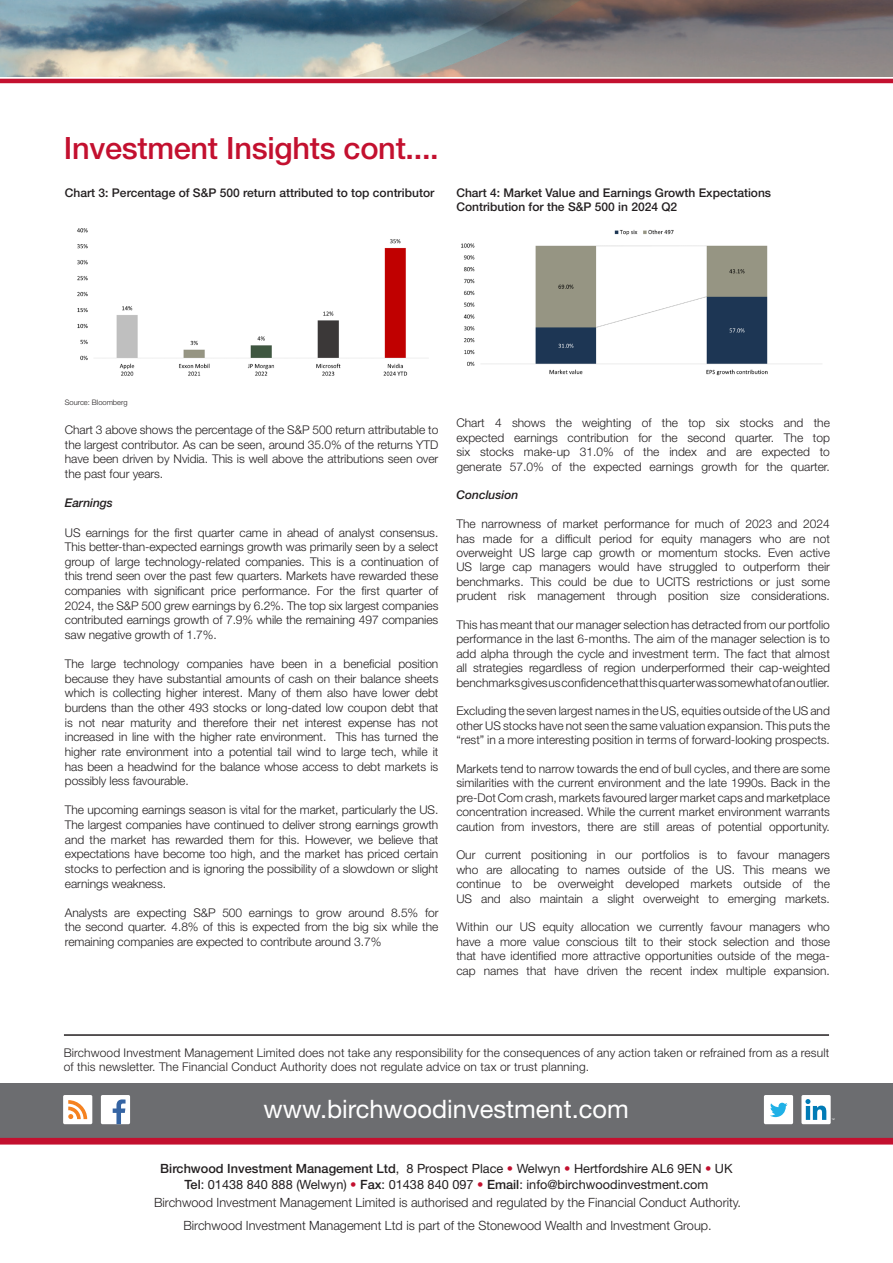
<style>
.page{position:relative;width:893px;height:1263px;background:#fff}
.page>*{position:absolute;margin:0;border:0;box-sizing:border-box;transform-origin:0 0}
.t1{font:500 30.75px "Helvetica Neue LT Std";letter-spacing:-.01em;color:#c3102f}
.t2{font:25.5px "Helvetica Neue LT Std";color:#fff}
.t3{font:300 12.75px "Helvetica Neue LT Std";color:#231f20}
.t4{font:12.75px "Helvetica Neue LT Std";color:#231f20}
.t5{font:300 12px/14.4px "Helvetica Neue LT Std";color:#231f20;text-align:justify}
.t6{font:500 12px/14.4px "Helvetica Neue LT Std";color:#231f20}
.t7{font:italic 500 12px "Helvetica Neue LT Std";color:#231f20}
.t8{font:300 7.5px "Helvetica Neue LT Std";color:#231f20}
.s1{font-weight:500}
.s2{color:#c3102f}
</style>
<div class="page">
<div style="left:0;top:1083px;width:893px;height:55px;background:#6c6d70"></div>
<div style="left:0;top:1138px;width:893px;height:6px;background:#c3102f"></div>
<div style="left:801px;top:1095px;width:30px;height:29px;background:#fff;border-radius:2px"></div>
<svg style="left:805px;top:1099px;width:21px;height:21px"></svg>
<div style="left:764px;top:1095px;width:29px;height:29px;background:#fff;border-radius:2px"></div>
<svg style="left:770px;top:1103px;width:18px;height:14px"></svg>
<div style="left:101px;top:1095px;width:29px;height:29px;background:#fff;border-radius:2px"></div>
<svg style="left:113px;top:1099px;width:13px;height:25px"></svg>
<div style="left:63px;top:1095px;width:29px;height:29px;background:#fff;border-radius:2px"></div>
<svg style="left:68px;top:1100px;width:19px;height:19px"></svg>
<hr style="left:0;top:79px;width:893px;height:4px;background:#c3102f">
<img style="left:0;top:0;width:893px;height:76px">
<hr style="left:64px;top:1034px;width:765px;height:2px;background:#231f20">
<img style="left:77px;top:228px;width:331px;height:148px">
<img style="left:461px;top:229px;width:361px;height:147px">
<p class="t1" style="left:64px;top:130px;width:377px">Investment Insights cont....</p>
<p class="t6" style="left:65px;top:185px;width:371px">Chart 3: Percentage of S&amp;P 500 return attributed to top contributor</p>
<p class="t6" style="left:456px;top:185px;width:316px">Chart 4: Market Value and Earnings Growth Expectations<br>Contribution for the S&amp;P 500 in 2024 Q2</p>
<p class="t8" style="left:65px;top:398px;width:64px">Source: Bloomberg</p>
<p class="t5" style="left:65px;top:422px;width:375px">Chart 3 above shows the percentage of the S&amp;P 500 return attributable to the largest contributor. As can be seen, around 35.0% of the returns YTD have been driven by Nvidia. This is well above the attributions seen over the past four years.</p>
<p class="t7" style="left:65px;top:496px;width:50px">Earnings</p>
<p class="t5" style="left:65px;top:525px;width:375px">US earnings for the first quarter came in ahead of analyst consensus.<br>This better-than-expected earnings growth was primarily seen by a select group of large technology-related companies. This is a continuation of this trend seen over the past few quarters. Markets have rewarded these companies with significant price performance. For the first quarter of 2024, the S&amp;P 500 grew earnings by 6.2%. The top six largest companies contributed earnings growth of 7.9% while the remaining 497 companies saw negative growth of 1.7%.</p>
<p class="t5" style="left:65px;top:656px;width:375px">The large technology companies have been in a beneficial position because they have substantial amounts of cash on their balance sheets which is collecting higher interest. Many of them also have lower debt burdens than the other 493 stocks or long-dated low coupon debt that is not near maturity and therefore their net interest expense has not increased in line with the higher rate environment. This has turned the higher rate environment into a potential tail wind to large tech, while it has been a headwind for the balance whose access to debt markets is possibly less favourable.</p>
<p class="t5" style="left:65px;top:803px;width:375px">The upcoming earnings season is vital for the market, particularly the US.<br>The largest companies have continued to deliver strong earnings growth and the market has rewarded them for this. However, we believe that expectations have become too high, and the market has priced certain stocks to perfection and is ignoring the possibility of a slowdown or slight earnings weakness.</p>
<p class="t5" style="left:65px;top:905px;width:375px">Analysts are expecting S&amp;P 500 earnings to grow around 8.5% for the second quarter. 4.8% of this is expected from the big six while the remaining companies are expected to contribute around 3.7%</p>
<p class="t5" style="left:456px;top:416px;width:375px">Chart 4 shows the weighting of the top six stocks and the expected earnings contribution for the second quarter. The top six stocks make-up 31.0% of the index and are expected to generate 57.0% of the expected earnings growth for the quarter.</p>
<p class="t7" style="left:456px;top:488px;width:64px">Conclusion</p>
<p class="t5" style="left:456px;top:516px;width:375px">The narrowness of market performance for much of 2023 and 2024 has made for a difficult period for equity managers who are not overweight US large cap growth or momentum stocks. Even active US large cap managers would have struggled to outperform their benchmarks. This could be due to UCITS restrictions or just some prudent risk management through position size considerations.</p>
<p class="t5" style="left:456px;top:617px;width:375px">This has meant that our manager selection has detracted from our portfolio performance in the last 6-months. The aim of the manager selection is to add alpha through the cycle and investment term. The fact that almost all strategies regardless of region underperformed their cap-weighted benchmarks gives us confidence that this quarter was somewhat of an outlier.</p>
<p class="t5" style="left:456px;top:704px;width:375px">Excluding the seven largest names in the US, equities outside of the US and other US stocks have not seen the same valuation expansion. This puts the “rest” in a more interesting position in terms of forward-looking prospects.</p>
<p class="t5" style="left:456px;top:761px;width:375px">Markets tend to narrow towards the end of bull cycles, and there are some similarities with the current environment and the late 1990s. Back in the pre-Dot Com crash, markets favoured larger market caps and marketplace concentration increased. While the current market environment warrants caution from investors, there are still areas of potential opportunity.</p>
<p class="t5" style="left:456px;top:848px;width:375px">Our current positioning in our portfolios is to favour managers who are allocating to names outside of the US. This means we continue to be overweight developed markets outside of the US and also maintain a slight overweight to emerging markets.</p>
<p class="t5" style="left:456px;top:920px;width:375px">Within our US equity allocation we currently favour managers who have a more value conscious tilt to their stock selection and those that have identified more attractive opportunities outside of the mega&shy;cap names that have driven the recent index multiple expansion.</p>
<p class="t5" style="left:64px;top:1045px;width:767px">Birchwood Investment Management Limited does not take any responsibility for the consequences of any action taken or refrained from as a result of this newsletter. The Financial Conduct Authority does not regulate advice on tax or trust planning.</p>
<p class="t2" style="left:263px;top:1093px;width:367px">www.birchwoodinvestment.com</p>
<p class="t4" style="left:160px;top:1160px;width:574px"><span class="s1">Birchwood Investment Management Ltd</span>, 8 Prospect Place <span class="s2">•</span> Welwyn <span class="s2">•</span> Hertfordshire AL6 9EN <span class="s2">•</span> UK</p>
<p class="t4" style="left:185px;top:1176px;width:525px"><span class="s1">Tel</span>: 01438 840 888 (Welwyn) <span class="s2">•</span> <span class="s1">Fax</span>: 01438 840 097 <span class="s2">•</span> <span class="s1">Email</span>: info@birchwoodinvestment.com</p>
<p class="t3" style="left:154px;top:1194px;width:588px">Birchwood Investment Management Limited is authorised and regulated by the Financial Conduct Authority.</p>
<p class="t3" style="left:183px;top:1218px;width:530px">Birchwood Investment Management Ltd is part of the Stonewood Wealth and Investment Group.</p>
</div>
